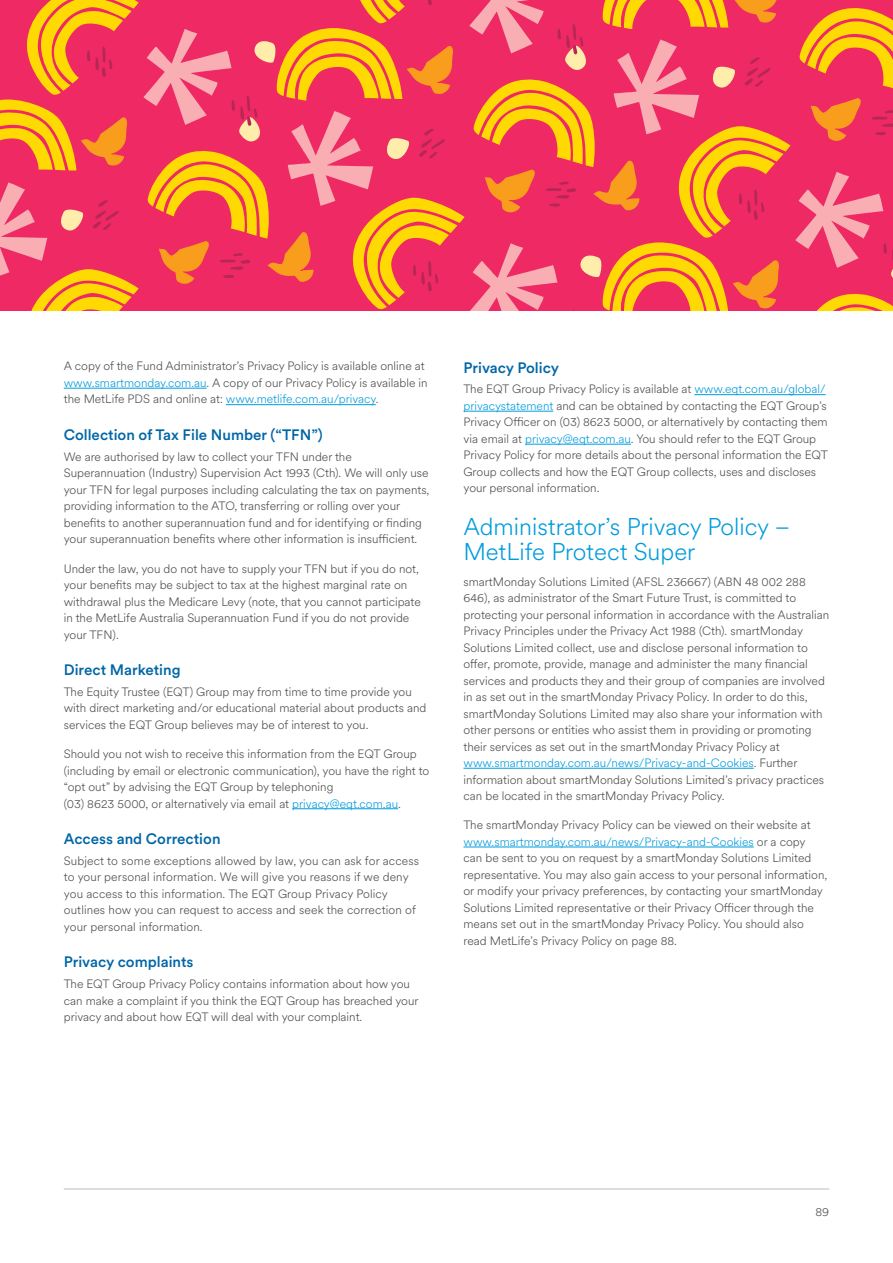
<style>
.page{position:relative;width:893px;height:1263px;background:#fff}
.page>*{position:absolute;margin:0;border:0;box-sizing:border-box;transform-origin:0 0}
.t1{font:300 24px/25.5px "Met Life Circular";color:#009cdc}
.t2{font:500 15px "Met Life Circular";color:#0066a6}
.t3{font:300 12px/16.5px "Met Life Circular";color:#4d4d4f}
.s1{color:#009cdc}
</style>
<div class="page">
<svg style="left:0;top:0;width:893px;height:310px;background:#f15357"></svg>
<hr style="left:64px;top:388px;width:143px;height:1px;background:#009cdc">
<hr style="left:226px;top:404px;width:150px;height:1px;background:#009cdc">
<hr style="left:292px;top:808px;width:106px;height:1px;background:#009cdc">
<hr style="left:694px;top:394px;width:132px;height:1px;background:#009cdc">
<hr style="left:463px;top:411px;width:90px;height:1px;background:#009cdc">
<hr style="left:525px;top:444px;width:106px;height:1px;background:#009cdc">
<hr style="left:463px;top:768px;width:291px;height:1px;background:#009cdc">
<hr style="left:463px;top:847px;width:291px;height:1px;background:#009cdc">
<hr style="left:64px;top:1188px;width:765px;height:1px;background:#bdbbbc">
<p class="t3" style="left:64px;top:357px;width:365px">A copy of the Fund Administrator’s Privacy Policy is available online at <span class="s1">www.smartmonday.com.au</span>. A copy of our Privacy Policy is available in the MetLife PDS and online at: <span class="s1">www.metlife.com.au/privacy</span>.</p>
<p class="t2" style="left:64px;top:424px;width:260px">Collection of Tax File Number (“TFN”)</p>
<p class="t3" style="left:64px;top:448px;width:367px">We are authorised by law to collect your TFN under the Superannuation (Industry) Supervision Act 1993 (Cth). We will only use your TFN for legal purposes including calculating the tax on payments, providing information to the ATO, transferring or rolling over your benefits to another superannuation fund and for identifying or finding your superannuation benefits where other information is insufficient.</p>
<p class="t3" style="left:64px;top:559px;width:359px">Under the law, you do not have to supply your TFN but if you do not, your benefits may be subject to tax at the highest marginal rate on withdrawal plus the Medicare Levy (note, that you cannot participate in the MetLife Australia Superannuation Fund if you do not provide your TFN).</p>
<p class="t2" style="left:64px;top:659px;width:118px">Direct Marketing</p>
<p class="t3" style="left:64px;top:683px;width:364px">The Equity Trustee (EQT) Group may from time to time provide you with direct marketing and/or educational material about products and services the EQT Group believes may be of interest to you.</p>
<p class="t3" style="left:64px;top:745px;width:367px">Should you not wish to receive this information from the EQT Group (including by email or electronic communication), you have the right to “opt out” by advising the EQT Group by telephoning<br>(03) 8623 5000, or alternatively via email at <span class="s1">privacy@eqt.com.au</span>.</p>
<p class="t2" style="left:64px;top:828px;width:158px">Access and Correction</p>
<p class="t3" style="left:64px;top:852px;width:357px">Subject to some exceptions allowed by law, you can ask for access to your personal information. We will give you reasons if we deny you access to this information. The EQT Group Privacy Policy outlines how you can request to access and seek the correction of your personal information.</p>
<p class="t2" style="left:64px;top:952px;width:131px">Privacy complaints</p>
<p class="t3" style="left:64px;top:975px;width:356px">The EQT Group Privacy Policy contains information about how you can make a complaint if you think the EQT Group has breached your privacy and about how EQT will deal with your complaint.</p>
<p class="t2" style="left:463px;top:357px;width:97px">Privacy Policy</p>
<p class="t3" style="left:463px;top:380px;width:366px">The EQT Group Privacy Policy is available at <span class="s1">www.eqt.com.au/global/ privacystatement</span> and can be obtained by contacting the EQT Group’s Privacy Officer on (03) 8623 5000, or alternatively by contacting them via email at <span class="s1">privacy@eqt.com.au</span>. You should refer to the EQT Group Privacy Policy for more details about the personal information the EQT Group collects and how the EQT Group collects, uses and discloses your personal information.</p>
<h1 class="t1" style="left:463px;top:513px;width:328px">Administrator’s Privacy Policy –<br>MetLife Protect Super</h1>
<p class="t3" style="left:463px;top:572px;width:367px">smartMonday Solutions Limited (AFSL 236667) (ABN 48 002 288<br>646), as administrator of the Smart Future Trust, is committed to protecting your personal information in accordance with the Australian Privacy Principles under the Privacy Act 1988 (Cth). smartMonday Solutions Limited collect, use and disclose personal information to offer, promote, provide, manage and administer the many financial services and products they and their group of companies are involved in as set out in the smartMonday Privacy Policy. In order to do this, smartMonday Solutions Limited may also share your information with other persons or entities who assist them in providing or promoting their services as set out in the smartMonday Privacy Policy at <span class="s1">www.smartmonday.com.au/news/Privacy-and-Cookies</span>. Further information about smartMonday Solutions Limited’s privacy practices can be located in the smartMonday Privacy Policy.</p>
<p class="t3" style="left:463px;top:816px;width:365px">The smartMonday Privacy Policy can be viewed on their website at <span class="s1">www.smartmonday.com.au/news/Privacy-and-Cookies</span> or a copy can be sent to you on request by a smartMonday Solutions Limited representative. You may also gain access to your personal information, or modify your privacy preferences, by contacting your smartMonday Solutions Limited representative or their Privacy Officer through the means set out in the smartMonday Privacy Policy. You should also read MetLife’s Privacy Policy on page 88.</p>
<p class="t3" style="left:815px;top:1203px;width:15px">89</p>
</div>
